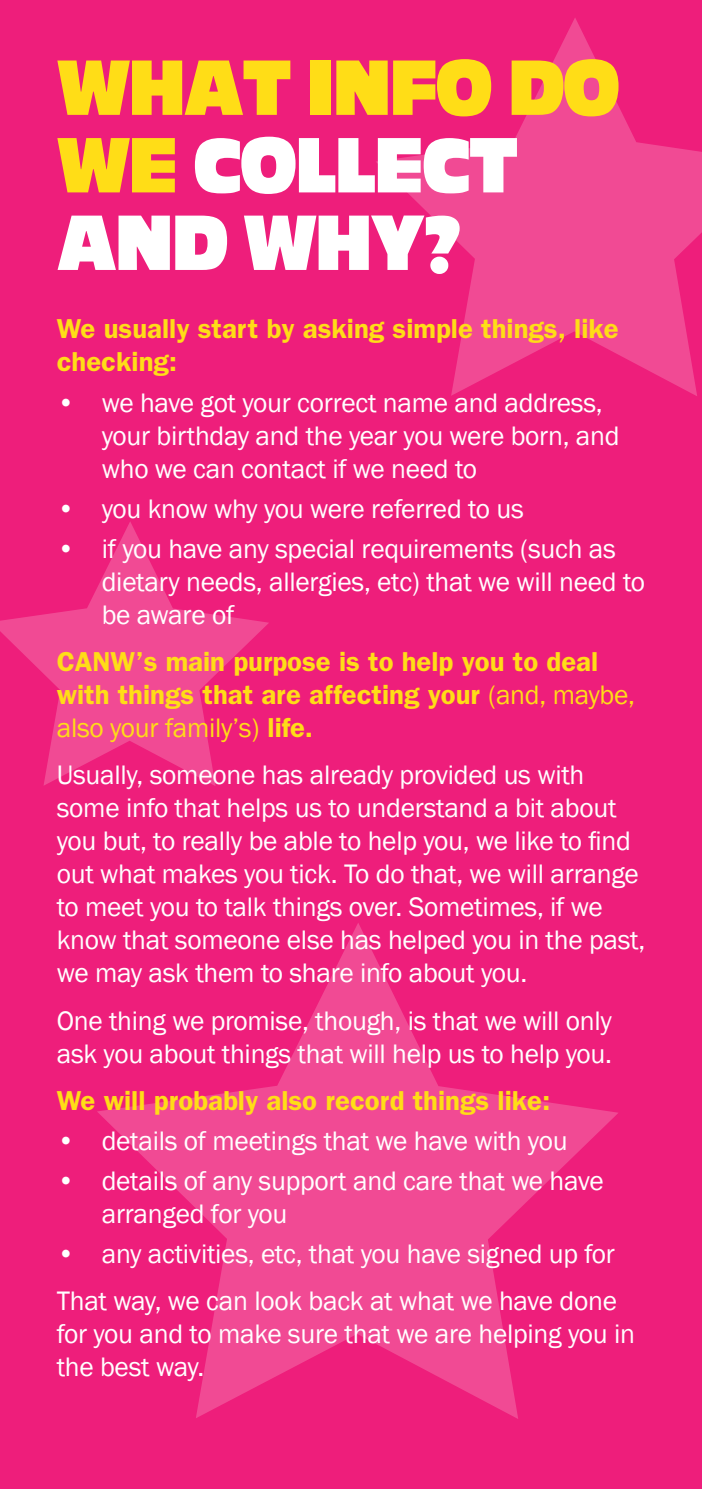
<style>
.page{position:relative;width:702px;height:1489px;background:#fff}
.page>*{position:absolute;margin:0;border:0;box-sizing:border-box;transform-origin:0 0}
.t1{font:77.5px/77.5px "Ackbar";letter-spacing:-.03em;color:#fff}
.t2{font:27.5px/33px "Franklin Gothic";letter-spacing:-.01em;color:#fff}
.t3{font:600 27.5px/33px "Franklin Gothic";color:#ffdd17}
.s1{color:#ffdd17}
.s2{font-weight:400}
</style>
<div class="page">
<div style="left:0;top:0;width:702px;height:1488px;background:#ee1e7b"></div>
<svg style="left:0;top:522px;width:269px;height:264px"></svg>
<svg style="left:376px;top:18px;width:326px;height:378px"></svg>
<svg style="left:97px;top:923px;width:521px;height:495px"></svg>
<p class="t1" style="left:57px;top:49px;width:565px"><span class="s1">WHAT INFO DO<br>WE</span> COLLECT<br>AND WHY?</p>
<p class="t3" style="left:57px;top:312px;width:563px">We usually start by asking simple things, like checking:</p>
<p class="t2" style="left:102px;top:386px;width:519px;text-indent:-45px">• we have got your correct name and address, your birthday and the year you were born, and who we can contact if we need to</p>
<p class="t2" style="left:57px;top:492px;width:468px">• you know why you were referred to us</p>
<p class="t2" style="left:102px;top:532px;width:545px;text-indent:-45px">• if you have any special requirements (such as dietary needs, allergies, etc) that we will need to be aware of</p>
<p class="t3" style="left:57px;top:644px;width:579px">CANW’s main purpose is to help you to deal with things that are affecting your <span class="s2">(and, maybe, also your family’s)</span> life.</p>
<p class="t2" style="left:57px;top:759px;width:590px">Usually, someone has already provided us with some info that helps us to understand a bit about you but, to really be able to help you, we like to find out what makes you tick. To do that, we will arrange to meet you to talk things over. Sometimes, if we know that someone else has helped you in the past, we may ask them to share info about you.</p>
<p class="t2" style="left:57px;top:1004px;width:557px">One thing we promise, though, is that we will only ask you about things that will help us to help you.</p>
<p class="t3" style="left:57px;top:1083px;width:495px">We will probably also record things like:</p>
<p class="t2" style="left:57px;top:1124px;width:512px">• details of meetings that we have with you</p>
<p class="t2" style="left:102px;top:1164px;width:503px;text-indent:-45px">• details of any support and care that we have arranged for you</p>
<p class="t2" style="left:57px;top:1237px;width:560px">• any activities, etc, that you have signed up for</p>
<p class="t2" style="left:57px;top:1285px;width:579px">That way, we can look back at what we have done for you and to make sure that we are helping you in the best way.</p>
</div>
